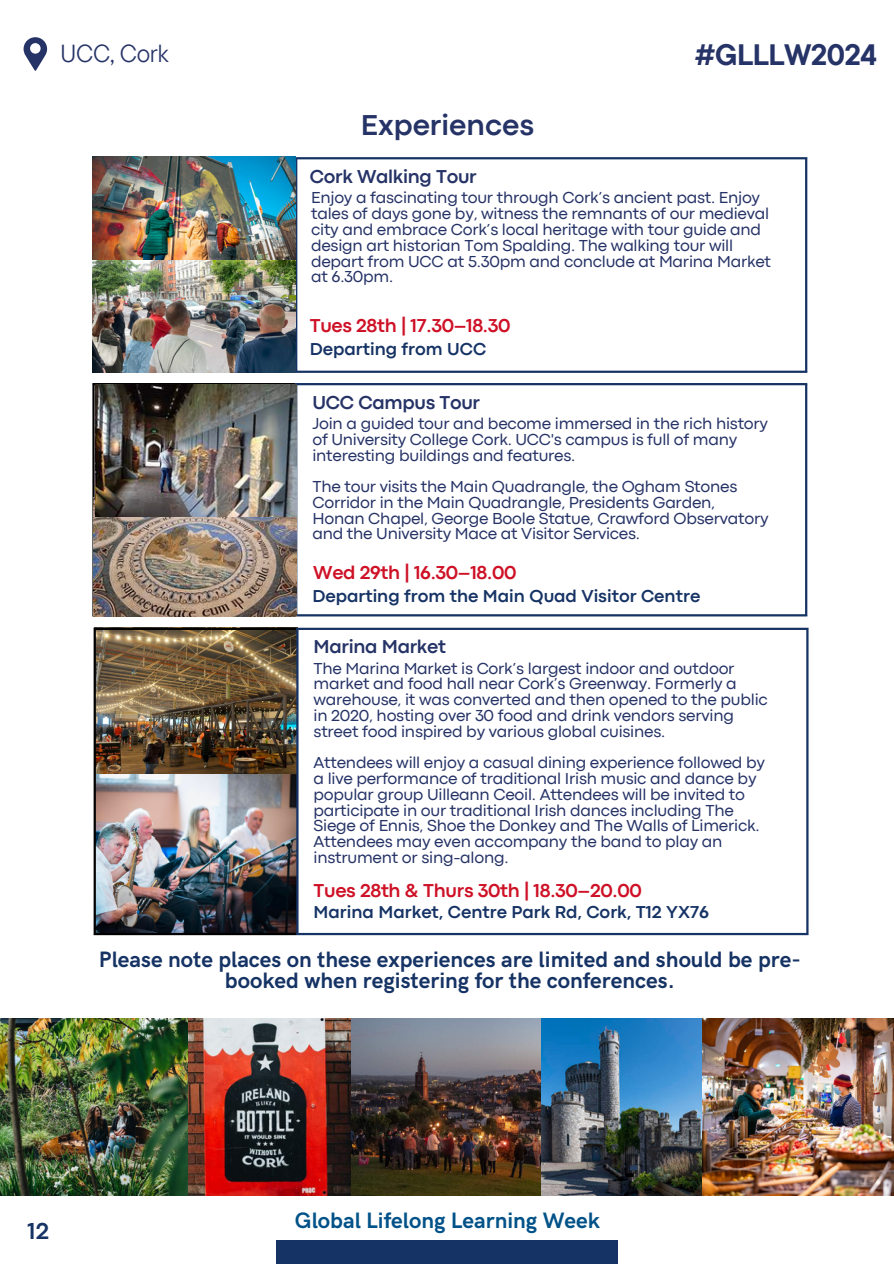
<style>
.page{position:relative;width:894px;height:1264px;background:#fff}
.page>*{position:absolute;margin:0;border:0;box-sizing:border-box;transform-origin:0 0}
.t1{font:700 30px "Codec Pro";color:#263367}
.t2{font:700 29.4px "TT Commons Pro";letter-spacing:-.015em;color:#263367}
.t3{font:24.6px "TT Commons Pro";letter-spacing:-.015em;color:#263367}
.t4{font:700 24.15px "Codec Pro";color:#163365}
.t5{font:700 22.35px/21.3px "HK Grotesk";color:#163365;text-align:center}
.t6{font:700 22.35px "HK Grotesk";color:#015288}
.t7{font:700 19.5px "Codec Pro";letter-spacing:-.015em;color:#ce1126}
.t8{font:700 19.5px "Codec Pro";letter-spacing:-.015em;color:#263367}
.t9{font:700 18px "Codec Pro";color:#163365}
.t10{font:16.65px/15.8px "Codec Pro";letter-spacing:-.015em;color:#263367}
</style>
<div class="page">
<div style="left:276px;top:1240px;width:341px;height:23px;background:#163365"></div>
<svg style="left:24px;top:37px;width:23px;height:34px"></svg>
<hr style="left:92px;top:370px;width:203px;height:3px;background:#000">
<hr style="left:295px;top:159px;width:2px;height:211px;background:#163365">
<hr style="left:804px;top:159px;width:3px;height:211px;background:#163365">
<hr style="left:295px;top:157px;width:512px;height:2px;background:#163365">
<hr style="left:295px;top:370px;width:512px;height:3px;background:#163365">
<img style="left:92px;top:156px;width:203px;height:216px">
<hr style="left:92px;top:385px;width:3px;height:229px;background:#000">
<hr style="left:92px;top:383px;width:203px;height:2px;background:#000">
<hr style="left:92px;top:614px;width:203px;height:2px;background:#000">
<hr style="left:295px;top:385px;width:2px;height:229px;background:#163365">
<hr style="left:804px;top:385px;width:3px;height:229px;background:#163365">
<hr style="left:295px;top:383px;width:512px;height:2px;background:#163365">
<hr style="left:295px;top:614px;width:512px;height:2px;background:#163365">
<img style="left:94px;top:497px;width:202px;height:119px">
<img style="left:95px;top:384px;width:201px;height:132px">
<img style="left:96px;top:630px;width:200px;height:302px">
<hr style="left:94px;top:630px;width:2px;height:302px;background:#000">
<hr style="left:94px;top:627px;width:202px;height:3px;background:#000">
<hr style="left:94px;top:932px;width:202px;height:3px;background:#000">
<hr style="left:296px;top:630px;width:2px;height:302px;background:#163365">
<hr style="left:806px;top:630px;width:2px;height:302px;background:#163365">
<hr style="left:296px;top:627px;width:512px;height:3px;background:#163365">
<hr style="left:296px;top:932px;width:512px;height:3px;background:#163365">
<img style="left:0;top:1018px;width:893px;height:177px">
<h5 class="t3" style="left:60px;top:38px;width:110px">UCC, Cork</h5>
<p class="t2" style="left:694px;top:35px;width:184px">#GLLLW2024</p>
<p class="t1" style="left:361px;top:115px;width:174px">Experiences</p>
<p class="t8" style="left:310px;top:170px;width:168px">Cork Walking Tour</p>
<p class="t10" style="left:311px;top:191px;width:461px">Enjoy a fascinating tour through Cork’s ancient past. Enjoy tales of days gone by, witness the remnants of our medieval city and embrace Cork’s local heritage with tour guide and design art historian Tom Spalding. The walking tour will depart from UCC at 5.30pm and conclude at Marina Market at 6.30pm.</p>
<h5 class="t7" style="left:310px;top:319px;width:202px">Tues 28th | 17.30–18.30</h5>
<h5 class="t9" style="left:310px;top:342px;width:178px">Departing from UCC</h5>
<h2 class="t8" style="left:312px;top:395px;width:169px">UCC Campus Tour</h2>
<p class="t10" style="left:312px;top:417px;width:457px">Join a guided tour and become immersed in the rich history of University College Cork. UCC's campus is full of many interesting buildings and features.</p>
<p class="t10" style="left:312px;top:480px;width:457px">The tour visits the Main Quadrangle, the Ogham Stones Corridor in the Main Quadrangle, Presidents Garden, Honan Chapel, George Boole Statue, Crawford Observatory and the University Mace at Visitor Services.</p>
<p class="t7" style="left:313px;top:566px;width:205px">Wed 29th | 16.30–18.00</p>
<h5 class="t9" style="left:312px;top:589px;width:389px">Departing from the Main Quad Visitor Centre</h5>
<p class="t8" style="left:313px;top:640px;width:134px">Marina Market</p>
<p class="t10" style="left:313px;top:661px;width:455px">The Marina Market is Cork’s largest indoor and outdoor market and food hall near Cork’s Greenway. Formerly a warehouse, it was converted and then opened to the public in 2020, hosting over 30 food and drink vendors serving street food inspired by various global cuisines.</p>
<h5 class="t10" style="left:313px;top:756px;width:453px">Attendees will enjoy a casual dining experience followed by a live performance of traditional Irish music and dance by popular group Uilleann Ceoil. Attendees will be invited to participate in our traditional Irish dances including The Siege of Ennis, Shoe the Donkey and The Walls of Limerick.<br>Attendees may even accompany the band to play an instrument or sing-along.</h5>
<h5 class="t9" style="left:313px;top:905px;width:397px">Marina Market, Centre Park Rd, Cork, T12 YX76</h5>
<h3 class="t7" style="left:313px;top:883px;width:329px">Tues 28th &amp; Thurs 30th | 18.30–20.00</h3>
<p class="t5" style="left:99px;top:949px;width:703px">Please note places on these experiences are limited and should be pre&shy;booked when registering for the conferences.</p>
<p class="t4" style="left:28px;top:1222px;width:23px">12</p>
<h5 class="t6" style="left:295px;top:1207px;width:306px">Global Lifelong Learning Week</h5>
</div>
